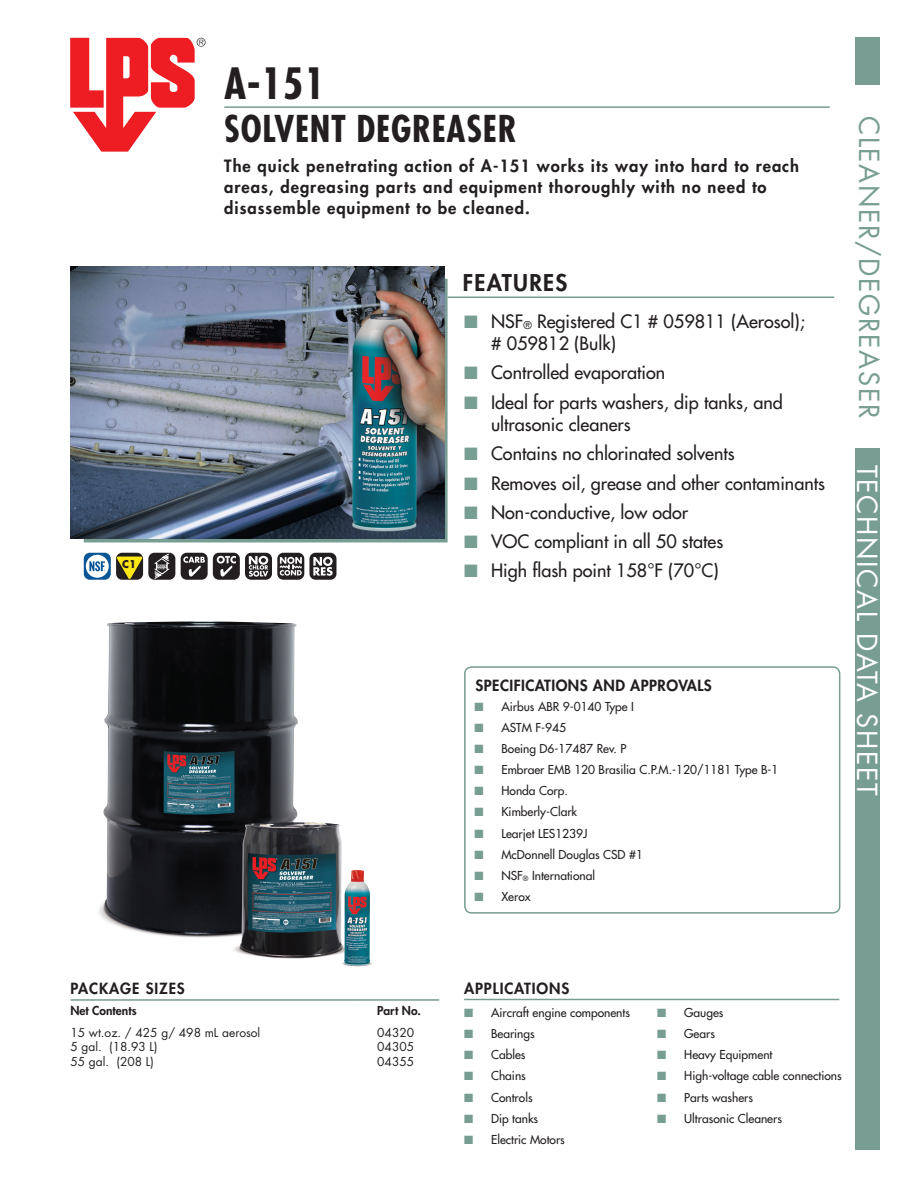
<style>
.page{position:relative;width:918px;height:1188px;background:#fff}
.page>*{position:absolute;margin:0;border:0;box-sizing:border-box;transform-origin:0 0}
.t1{font:700 condensed 42px "Futura";color:#231f20}
.t2{font:700 condensed 36px "Futura";letter-spacing:.02em;color:#231f20}
.t3{font:27px "Futura";letter-spacing:.06em;color:#fff}
.t4{font:27px "Futura";letter-spacing:.06em;color:#789d92}
.t5{font:800 22.5px "Futura";letter-spacing:.06em;color:#231f20}
.t6{font:18px/22.5px "Futura";color:#231f20}
.Description{font:800 16.5px/21px "Futura";letter-spacing:.06em;color:#231f20}
.t7{font:800 15px "Futura";letter-spacing:.03em;color:#231f20}
.t8{font:800 15px "Futura";letter-spacing:.06em;color:#231f20}
.t9{font:12px "Futura";color:#231f20}
.t10{font:12px "Futura";color:#231f20}
.t11{font:800 12px "Futura";color:#231f20}
.t12{font:700 10.5px "Futura";color:#231f20}
.s1{color:#789d92}
</style>
<div class="page">
<img style="left:99px;top:621px;width:199px;height:317px">
<svg style="left:70px;top:38px;width:136px;height:114px"></svg>
<hr style="left:224px;top:106px;width:606px;height:2px;background:#789d92">
<div style="left:855px;top:38px;width:25px;height:1112px;background:#789d92"></div>
<div style="left:847px;top:86px;width:33px;height:362px;background:#fff"></div>
<svg style="left:84px;top:279px;width:364px;height:263px;background:#728e89"></svg>
<hr style="left:448px;top:297px;width:386px;height:1px;background:#789d92">
<img style="left:71px;top:267px;width:373px;height:271px">
<hr style="left:70px;top:999px;width:289px;height:2px;background:#789d92">
<hr style="left:359px;top:999px;width:80px;height:2px;background:#789d92">
<div style="left:464px;top:666px;width:376px;height:248px;border:2px solid #789d92;border-radius:7px"></div>
<hr style="left:464px;top:999px;width:375px;height:1px;background:#789d92">
<div style="left:84px;top:553px;width:27px;height:27px;background:#095696;border-radius:6px"></div>
<svg style="left:86px;top:555px;width:23px;height:23px"></svg>
<svg style="left:116px;top:553px;width:27px;height:27px"></svg>
<svg style="left:117px;top:557px;width:25px;height:22px"></svg>
<div style="left:148px;top:553px;width:27px;height:27px;background:#231f20;border-radius:6px"></div>
<svg style="left:154px;top:554px;width:16px;height:25px"></svg>
<div style="left:181px;top:553px;width:27px;height:27px;background:#231f20;border-radius:6px"></div>
<svg style="left:183px;top:557px;width:22px;height:20px"></svg>
<div style="left:213px;top:553px;width:27px;height:27px;background:#231f20;border-radius:6px"></div>
<svg style="left:217px;top:556px;width:19px;height:21px"></svg>
<div style="left:245px;top:553px;width:27px;height:27px;background:#231f20;border-radius:6px"></div>
<svg style="left:249px;top:556px;width:19px;height:21px"></svg>
<div style="left:277px;top:553px;width:27px;height:27px;background:#231f20;border-radius:6px"></div>
<svg style="left:280px;top:557px;width:22px;height:19px"></svg>
<div style="left:309px;top:553px;width:27px;height:27px;background:#231f20;border-radius:6px"></div>
<svg style="left:313px;top:557px;width:20px;height:19px"></svg>
<img style="left:228px;top:822px;width:114px;height:137px">
<img style="left:336px;top:870px;width:36px;height:97px">
<p class="t12" style="left:122px;top:557px;width:16px">C1</p>
<p class="t1" style="left:224px;top:57px;width:102px">A-151</p>
<p class="t2" style="left:224px;top:107px;width:294px">SOLVENT DEGREASER</p>
<p class="t4" style="left:886px;top:116px;width:304px;rotate:90deg">CLEANER/DEGREASER</p>
<p class="Description" style="left:224px;top:156px;width:576px">The quick penetrating action of A-151 works its way into hard to reach areas, degreasing parts and equipment thoroughly with no need to disassemble equipment to be cleaned.</p>
<p class="t5" style="left:463px;top:268px;width:106px">FEATURES</p>
<p class="t6" style="left:491px;top:310px;width:315px;text-indent:-27px"><span class="s1">■</span> NSF<sub>®</sub> Registered C1 # 059811 (Aerosol); # 059812 (Bulk)</p>
<p class="t6" style="left:464px;top:362px;width:203px"><span class="s1">■</span> Controlled evaporation</p>
<p class="t6" style="left:491px;top:391px;width:293px;text-indent:-27px"><span class="s1">■</span> Ideal for parts washers, dip tanks, and ultrasonic cleaners</p>
<p class="t6" style="left:464px;top:443px;width:272px"><span class="s1">■</span> Contains no chlorinated solvents</p>
<p class="t6" style="left:464px;top:472px;width:362px"><span class="s1">■</span> Removes oil, grease and other contaminants</p>
<p class="t6" style="left:464px;top:501px;width:226px"><span class="s1">■</span> Non-conductive, low odor</p>
<p class="t6" style="left:464px;top:530px;width:261px"><span class="s1">■</span> VOC compliant in all 50 states</p>
<p class="t6" style="left:464px;top:560px;width:256px"><span class="s1">■</span> High flash point 158°F (70°C)</p>
<p class="t3" style="left:884px;top:465px;width:332px;rotate:90deg">TECHNICAL DATA SHEET</p>
<p class="t7" style="left:476px;top:676px;width:238px">SPECIFICATIONS AND APPROVALS</p>
<p class="t9" style="left:474px;top:699px;width:161px"><span class="s1">■</span> Airbus ABR 9-0140 Type I</p>
<p class="t9" style="left:474px;top:720px;width:93px"><span class="s1">■</span> ASTM F-945</p>
<p class="t9" style="left:474px;top:741px;width:153px"><span class="s1">■</span> Boeing D6-17487 Rev. P</p>
<p class="t9" style="left:474px;top:762px;width:306px"><span class="s1">■</span> Embraer EMB 120 Brasilia C.P.M.-120/1181 Type B-1</p>
<p class="t9" style="left:474px;top:783px;width:95px"><span class="s1">■</span> Honda Corp.</p>
<p class="t9" style="left:474px;top:805px;width:104px"><span class="s1">■</span> Kimberly-Clark</p>
<p class="t9" style="left:474px;top:826px;width:115px"><span class="s1">■</span> Learjet LES1239J</p>
<p class="t9" style="left:474px;top:847px;width:170px"><span class="s1">■</span> McDonnell Douglas CSD #1</p>
<p class="t9" style="left:474px;top:868px;width:122px"><span class="s1">■</span> NSF<sub>®</sub> International</p>
<p class="t9" style="left:474px;top:889px;width:58px"><span class="s1">■</span> Xerox</p>
<p class="t8" style="left:70px;top:979px;width:116px">PACKAGE SIZES</p>
<p class="t11" style="left:70px;top:1003px;width:68px">Net Contents</p>
<p class="t11" style="left:377px;top:1003px;width:45px">Part No.</p>
<p class="t10" style="left:70px;top:1025px;width:191px">15 wt.oz. / 425 g/ 498 mL aerosol</p>
<p class="t10" style="left:70px;top:1039px;width:89px">5 gal. (18.93 L)</p>
<p class="t10" style="left:70px;top:1053px;width:85px">55 gal. (208 L)</p>
<p class="t10" style="left:377px;top:1025px;width:38px">04320</p>
<p class="t10" style="left:377px;top:1039px;width:38px">04305</p>
<p class="t10" style="left:377px;top:1053px;width:38px">04355</p>
<p class="t8" style="left:464px;top:979px;width:107px">APPLICATIONS</p>
<p class="t9" style="left:464px;top:1005px;width:167px"><span class="s1">■</span> Aircraft engine components</p>
<p class="t9" style="left:464px;top:1026px;width:72px"><span class="s1">■</span> Bearings</p>
<p class="t9" style="left:464px;top:1047px;width:63px"><span class="s1">■</span> Cables</p>
<p class="t9" style="left:464px;top:1068px;width:63px"><span class="s1">■</span> Chains</p>
<p class="t9" style="left:464px;top:1090px;width:70px"><span class="s1">■</span> Controls</p>
<p class="t9" style="left:464px;top:1111px;width:76px"><span class="s1">■</span> Dip tanks</p>
<p class="t9" style="left:464px;top:1132px;width:102px"><span class="s1">■</span> Electric Motors</p>
<p class="t9" style="left:657px;top:1005px;width:68px"><span class="s1">■</span> Gauges</p>
<p class="t9" style="left:657px;top:1026px;width:59px"><span class="s1">■</span> Gears</p>
<p class="t9" style="left:657px;top:1047px;width:117px"><span class="s1">■</span> Heavy Equipment</p>
<p class="t9" style="left:657px;top:1068px;width:186px"><span class="s1">■</span> High-voltage cable connections</p>
<p class="t9" style="left:657px;top:1090px;width:97px"><span class="s1">■</span> Parts washers</p>
<p class="t9" style="left:657px;top:1111px;width:126px"><span class="s1">■</span> Ultrasonic Cleaners</p>
</div>
